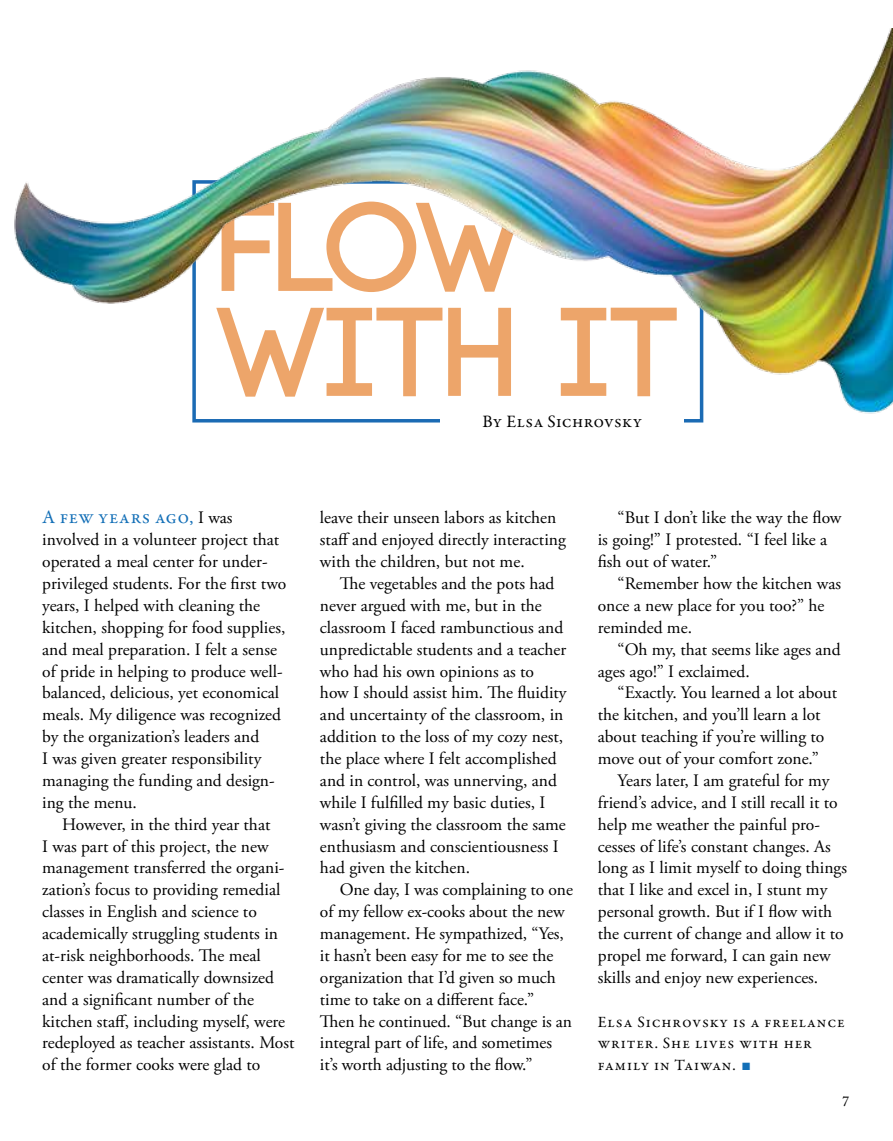
<style>
.page{position:relative;width:893px;height:1141px;background:#fff}
.page>*{position:absolute;margin:0;border:0;box-sizing:border-box;transform-origin:0 0}
.t1{font:700 126px/105px "Code";color:#eda56a}
.t2{font:19.25px "Garamond Premr Pro";letter-spacing:.03em;color:#136fb7}
.t3{font:17.5px/21.9px "Adobe Garamond Pro";color:#000}
.t4{font:17.5px "Garamond Premr Pro";letter-spacing:.02em;color:#000}
.t5{font:15.75px/21.9px "Garamond Premr Pro";letter-spacing:.06em;color:#000}
.t6{font:14px "Adobe Caslon Pro";color:#000}
.s1{font-family:"Adobe Garamond Pro";font-size:17.5px;color:#000}
.s2{font-family:"Arial";color:#136fb7}
</style>
<div class="page">
<img style="left:14px;top:28px;width:879px;height:395px">
<div style="left:441px;top:405px;width:243px;height:32px;background:#fff"></div>
<h1 class="t1" style="left:220px;top:199px;width:462px">FLOW<br>WITH IT</h1>
<p class="t4" style="left:482px;top:411px;width:161px">By Elsa Sichrovsky</p>
<p class="t2" style="left:42px;top:506px;width:192px">A few years ago, <span class="s1">I was</span></p>
<p class="t3" style="left:42px;top:529px;width:246px">involved in a volunteer project that operated a meal center for under&shy;privileged students. For the first two years, I helped with cleaning the kitchen, shopping for food supplies, and meal preparation. I felt a sense of pride in helping to produce well&shy;balanced, delicious, yet economical meals. My diligence was recognized by the organization’s leaders and<br>I was given greater responsibility managing the funding and design&shy;ing the menu.</p>
<p class="t3" style="left:42px;top:814px;width:254px;text-indent:20px">However, in the third year that<br>I was part of this project, the new management transferred the organi&shy;zation’s focus to providing remedial classes in English and science to academically struggling students in at-risk neighborhoods. The meal center was dramatically downsized and a significant number of the kitchen staff, including myself, were redeployed as teacher assistants. Most of the former cooks were glad to</p>
<p class="t3" style="left:320px;top:508px;width:247px">leave their unseen labors as kitchen staff and enjoyed directly interacting with the children, but not me.</p>
<p class="t3" style="left:320px;top:573px;width:248px;text-indent:20px">The vegetables and the pots had never argued with me, but in the classroom I faced rambunctious and unpredictable students and a teacher who had his own opinions as to how I should assist him. The fluidity and uncertainty of the classroom, in addition to the loss of my cozy nest, the place where I felt accomplished and in control, was unnerving, and while I fulfilled my basic duties, I wasn’t giving the classroom the same enthusiasm and conscientiousness I had given the kitchen.</p>
<p class="t3" style="left:320px;top:879px;width:255px;text-indent:20px">One day, I was complaining to one of my fellow ex-cooks about the new management. He sympathized, “Yes, it hasn’t been easy for me to see the organization that I’d given so much time to take on a different face.” Then he continued. “But change is an integral part of life, and sometimes it’s worth adjusting to the flow.”</p>
<p class="t3" style="left:598px;top:508px;width:245px;text-indent:20px">“But I don’t like the way the flow is going!” I protested. “I feel like a fish out of water.”</p>
<p class="t3" style="left:598px;top:573px;width:245px;text-indent:20px">“Remember how the kitchen was once a new place for you too?” he reminded me.</p>
<p class="t3" style="left:598px;top:639px;width:244px;text-indent:20px">“Oh my, that seems like ages and ages ago!” I exclaimed.</p>
<p class="t3" style="left:598px;top:683px;width:241px;text-indent:20px">“Exactly. You learned a lot about the kitchen, and you’ll learn a lot about teaching if you’re willing to move out of your comfort zone.”</p>
<p class="t3" style="left:598px;top:770px;width:251px;text-indent:20px">Years later, I am grateful for my friend’s advice, and I still recall it to help me weather the painful pro&shy;cesses of life’s constant changes. As long as I limit myself to doing things that I like and excel in, I stunt my personal growth. But if I flow with the current of change and allow it to propel me forward, I can gain new skills and enjoy new experiences.</p>
<p class="t5" style="left:598px;top:1011px;width:249px">Elsa Sichrovsky is a freelance writer. She lives with her family in Taiwan. <span class="s2">■</span></p>
<p class="t6" style="left:842px;top:1093px;width:8px">7</p>
</div>
